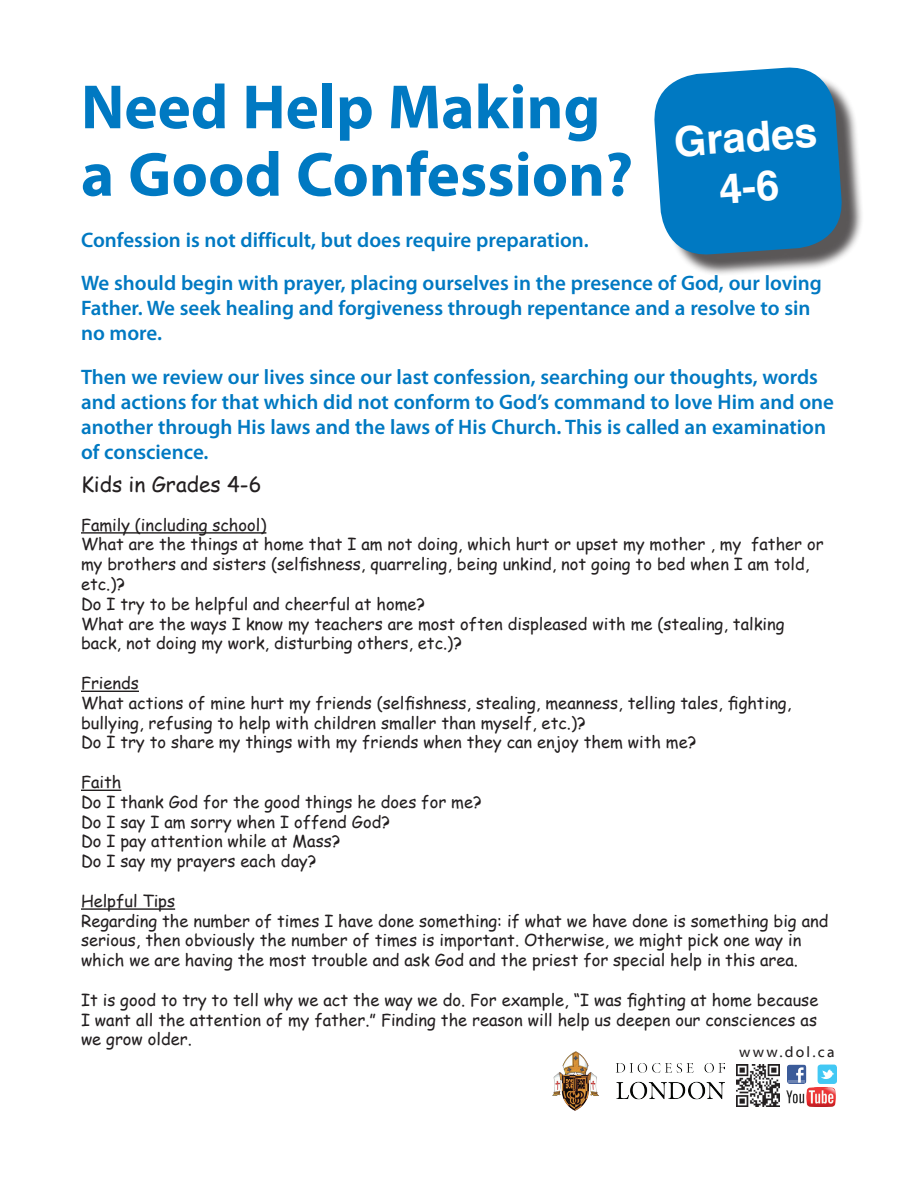
<style>
.page{position:relative;width:918px;height:1188px;background:#fff}
.page>*{position:absolute;margin:0;border:0;box-sizing:border-box;transform-origin:0 0}
.t1{font:700 63px/67.5px "Myriad Pro";color:#0079c2}
.t2{font:700 41.55px/49.9px "Helvetica";color:#fff;text-align:center}
.t3{font:600 21px/25.2px "Myriad Pro";color:#0079c2}
.t4{font:21px "Comic Sans MS";color:#231f20}
.t5{font:16.5px/19.8px "Comic Sans MS";color:#231f20}
.t6{font:15px "Myriad Web Pro";letter-spacing:.15em;color:#231f20}
</style>
<div class="page">
<hr style="left:81px;top:532px;width:185px;height:2px;background:#231f20">
<hr style="left:81px;top:691px;width:58px;height:1px;background:#231f20">
<hr style="left:81px;top:790px;width:40px;height:1px;background:#231f20">
<hr style="left:81px;top:908px;width:94px;height:2px;background:#231f20">
<div style="left:661px;top:74px;width:203px;height:203px;background:#231f20;opacity:.75"></div>
<svg style="left:654px;top:67px;width:191px;height:191px;background:#1b81bf"></svg>
<img style="left:737px;top:1065px;width:42px;height:42px">
<svg style="left:787px;top:1065px;width:19px;height:19px"></svg>
<svg style="left:818px;top:1065px;width:19px;height:19px"></svg>
<img style="left:787px;top:1088px;width:49px;height:19px">
<img style="left:553px;top:1051px;width:171px;height:59px">
<h1 class="t1" style="left:81px;top:71px;width:554px">Need Help Making a Good Confession?</h1>
<p class="t3" style="left:81px;top:218px;width:742px;line-height:43.2px">Confession is not difficult, but does require preparation.<br>We should begin with prayer, placing ourselves in the presence of God, our loving</p>
<p class="t3" style="left:81px;top:295px;width:731px">Father. We seek healing and forgiveness through repentance and a resolve to sin no more.</p>
<p class="t3" style="left:81px;top:363px;width:755px">Then we review our lives since our last confession, searching our thoughts, words and actions for that which did not conform to God’s command to love Him and one another through His laws and the laws of His Church. This is called an examination of conscience.</p>
<p class="t4" style="left:81px;top:469px;width:182px">Kids in Grades 4-6</p>
<p class="t5" style="left:81px;top:514px;width:744px">Family (including school)<br>What are the things at home that I am not doing, which hurt or upset my mother , my father or my brothers and sisters (selfishness, quarreling, being unkind, not going to bed when I am told, etc.)?<br>Do I try to be helpful and cheerful at home?<br>What are the ways I know my teachers are most often displeased with me (stealing, talking back, not doing my work, disturbing others, etc.)?</p>
<p class="t5" style="left:81px;top:673px;width:712px">Friends<br>What actions of mine hurt my friends (selfishness, stealing, meanness, telling tales, fighting, bullying, refusing to help with children smaller than myself, etc.)?<br>Do I try to share my things with my friends when they can enjoy them with me?</p>
<p class="t5" style="left:81px;top:772px;width:402px">Faith<br>Do I thank God for the good things he does for me?<br>Do I say I am sorry when I offend God?<br>Do I pay attention while at Mass?<br>Do I say my prayers each day?</p>
<p class="t5" style="left:81px;top:890px;width:749px">Helpful Tips<br>Regarding the number of times I have done something: if what we have done is something big and serious, then obviously the number of times is important. Otherwise, we might pick one way in which we are having the most trouble and ask God and the priest for special help in this area.</p>
<p class="t5" style="left:81px;top:989px;width:739px;text-align:justify">It is good to try to tell why we act the way we do. For example, “I was fighting at home because I want all the attention of my father.” Finding the reason will help us deepen our consciences as we grow older.</p>
<h2 class="t2" style="left:672px;top:118px;width:145px;rotate:-4deg">Grades<br>4-6</h2>
<p class="t6" style="left:739px;top:1044px;width:97px">www.dol.ca</p>
</div>
